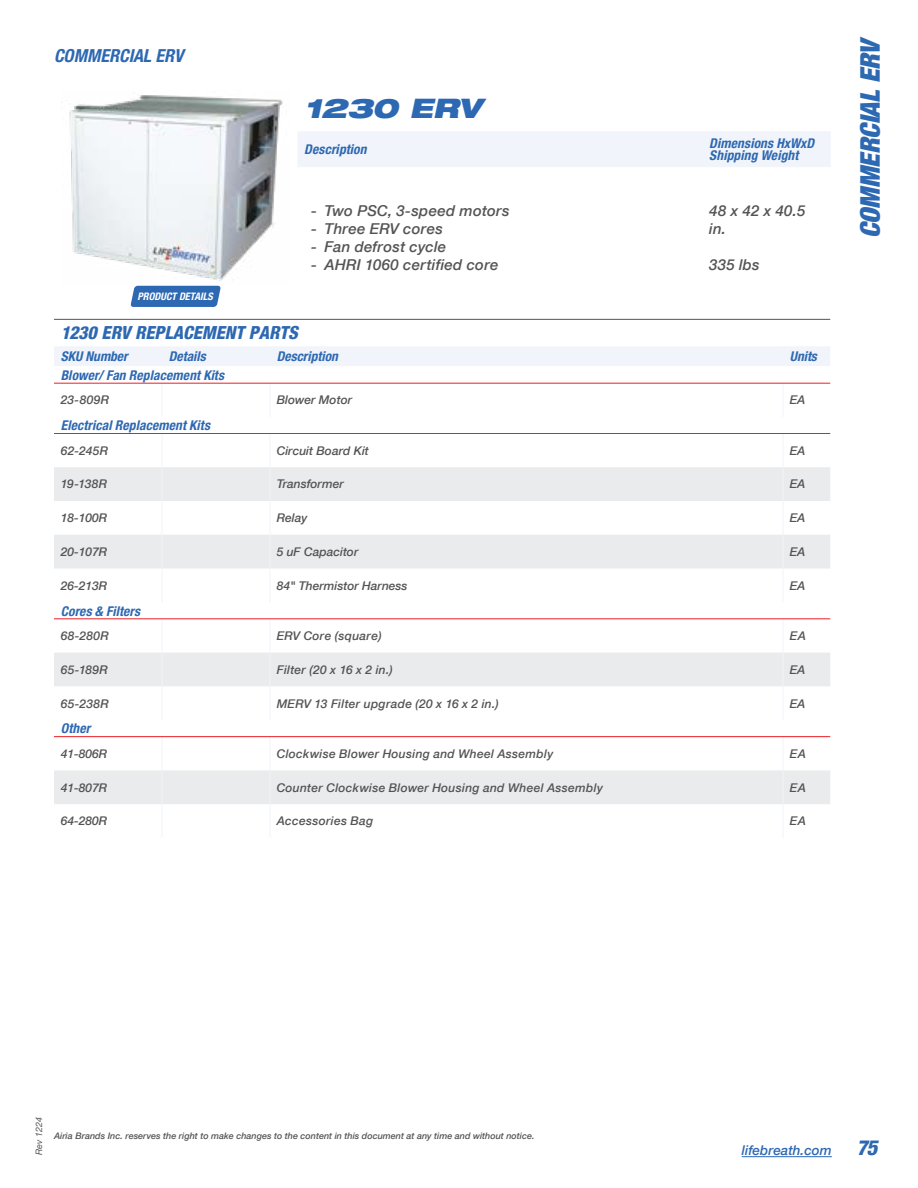
<style>
.page{position:relative;width:918px;height:1188px;background:#fff}
.page>*{position:absolute;margin:0;border:0;box-sizing:border-box;transform-origin:0 0}
.t1{font:27px "Helvetica Neue LTW06 97 Blk Cn Obl";color:#2d68b2}
.t2{font:27px "Helvetica Neue LTW06 93 Blk Ext Obl";letter-spacing:-.015em;color:#2d68b2}
.t3{font:18px "Helvetica Neue W01 87 Hv Cn Obl";color:#2d68b2}
.t4{font:18px "Helvetica Neue W01 77 Bd Cn Obl";color:#2d68b2}
.t5{font:15px/18px "Helvetica Neue W01 66 Medium It";letter-spacing:.015em;color:#545456}
.t6{font:13.5px/12.8px "Helvetica Neue W01 77 Bd Cn Obl";letter-spacing:.01em;color:#2d68b2}
.t7{font:13.5px "Helvetica Neue W01 66 Medium It";color:#2d68b2}
.t8{font:12px "Helvetica Neue W01 66 Medium It";letter-spacing:.02em;color:#545456}
.t9{font:12px "Helvetica Neue W01 66 Medium It";color:#545456}
.t10{font:10.35px "Helvetica Neue W01 77 Bd Cn Obl";color:#fff}
.t11{font:9px "Helvetica Neue W01 66 Medium It";color:#545456}
.t12{font:italic 9px "Helvetica Neue LT Std";color:#545456}
.s1{font-family:"Helvetica Neue W01 87 Hv Cn Obl";font-size:21px}
</style>
<div class="page">
<hr style="left:742px;top:1156px;width:90px;height:1px;background:#2d68b2">
<div style="left:298px;top:131px;width:533px;height:36px;background:#f1f4fa"></div>
<svg style="left:54px;top:467px;width:776px;height:337px"></svg>
<div style="left:54px;top:346px;width:776px;height:20px;background:#f1f4fa"></div>
<hr style="left:162px;top:383px;width:1px;height:34px;background:#f1f4fa">
<hr style="left:270px;top:383px;width:1px;height:34px;background:#f1f4fa">
<hr style="left:783px;top:383px;width:1px;height:34px;background:#f1f4fa">
<hr style="left:162px;top:434px;width:1px;height:33px;background:#f1f4fa">
<hr style="left:270px;top:434px;width:1px;height:33px;background:#f1f4fa">
<hr style="left:783px;top:434px;width:1px;height:33px;background:#f1f4fa">
<hr style="left:162px;top:467px;width:1px;height:34px;background:#f1f4fa">
<hr style="left:270px;top:467px;width:1px;height:34px;background:#f1f4fa">
<hr style="left:783px;top:467px;width:1px;height:34px;background:#f1f4fa">
<hr style="left:162px;top:501px;width:1px;height:34px;background:#f1f4fa">
<hr style="left:270px;top:501px;width:1px;height:34px;background:#f1f4fa">
<hr style="left:783px;top:501px;width:1px;height:34px;background:#f1f4fa">
<hr style="left:162px;top:535px;width:1px;height:34px;background:#f1f4fa">
<hr style="left:270px;top:535px;width:1px;height:34px;background:#f1f4fa">
<hr style="left:783px;top:535px;width:1px;height:34px;background:#f1f4fa">
<hr style="left:162px;top:569px;width:1px;height:33px;background:#f1f4fa">
<hr style="left:270px;top:569px;width:1px;height:33px;background:#f1f4fa">
<hr style="left:783px;top:569px;width:1px;height:33px;background:#f1f4fa">
<hr style="left:162px;top:619px;width:1px;height:34px;background:#f1f4fa">
<hr style="left:270px;top:619px;width:1px;height:34px;background:#f1f4fa">
<hr style="left:783px;top:619px;width:1px;height:34px;background:#f1f4fa">
<hr style="left:162px;top:653px;width:1px;height:33px;background:#f1f4fa">
<hr style="left:270px;top:653px;width:1px;height:33px;background:#f1f4fa">
<hr style="left:783px;top:653px;width:1px;height:33px;background:#f1f4fa">
<hr style="left:162px;top:686px;width:1px;height:34px;background:#f1f4fa">
<hr style="left:270px;top:686px;width:1px;height:34px;background:#f1f4fa">
<hr style="left:783px;top:686px;width:1px;height:34px;background:#f1f4fa">
<hr style="left:162px;top:737px;width:1px;height:33px;background:#f1f4fa">
<hr style="left:270px;top:737px;width:1px;height:33px;background:#f1f4fa">
<hr style="left:783px;top:737px;width:1px;height:33px;background:#f1f4fa">
<hr style="left:162px;top:770px;width:1px;height:34px;background:#f1f4fa">
<hr style="left:270px;top:770px;width:1px;height:34px;background:#f1f4fa">
<hr style="left:783px;top:770px;width:1px;height:34px;background:#f1f4fa">
<hr style="left:162px;top:804px;width:1px;height:34px;background:#f1f4fa">
<hr style="left:270px;top:804px;width:1px;height:34px;background:#f1f4fa">
<hr style="left:783px;top:804px;width:1px;height:34px;background:#f1f4fa">
<hr style="left:54px;top:736px;width:108px;height:1px;background:#ed1d24">
<hr style="left:162px;top:736px;width:108px;height:1px;background:#ed1d24">
<hr style="left:270px;top:736px;width:513px;height:1px;background:#ed1d24">
<hr style="left:783px;top:736px;width:47px;height:1px;background:#ed1d24">
<hr style="left:54px;top:619px;width:108px;height:1px;background:#ed1d24">
<hr style="left:162px;top:619px;width:108px;height:1px;background:#ed1d24">
<hr style="left:270px;top:619px;width:513px;height:1px;background:#ed1d24">
<hr style="left:783px;top:619px;width:47px;height:1px;background:#ed1d24">
<hr style="left:54px;top:433px;width:108px;height:1px;background:#ed1d24">
<hr style="left:162px;top:433px;width:108px;height:1px;background:#ed1d24">
<hr style="left:270px;top:433px;width:513px;height:1px;background:#ed1d24">
<hr style="left:783px;top:433px;width:47px;height:1px;background:#ed1d24">
<hr style="left:54px;top:383px;width:108px;height:1px;background:#ed1d24">
<hr style="left:162px;top:383px;width:108px;height:1px;background:#ed1d24">
<hr style="left:270px;top:383px;width:513px;height:1px;background:#ed1d24">
<hr style="left:783px;top:383px;width:47px;height:1px;background:#ed1d24">
<hr style="left:54px;top:319px;width:108px;height:1px;background:#545456">
<hr style="left:162px;top:319px;width:108px;height:1px;background:#545456">
<hr style="left:270px;top:319px;width:513px;height:1px;background:#545456">
<hr style="left:783px;top:319px;width:47px;height:1px;background:#545456">
<img style="left:69px;top:95px;width:214px;height:186px">
<svg style="left:131px;top:286px;width:90px;height:21px;background:#366fb5"></svg>
<h2 class="t4" style="left:54px;top:44px;width:131px">COMMERCIAL ERV</h2>
<p class="t10" style="left:138px;top:290px;width:77px">PRODUCT DETAILS</p>
<h1 class="t2" style="left:304px;top:91px;width:179px">1230 ERV</h1>
<p class="t6" style="left:304px;top:143px;width:64px">Description</p>
<p class="t6" style="left:709px;top:136px;width:106px">Dimensions HxWxD<br>Shipping Weight</p>
<p class="t5" style="left:311px;top:202px;width:200px">- Two PSC, 3-speed motors</p>
<p class="t5" style="left:311px;top:220px;width:133px">- Three ERV cores</p>
<p class="t5" style="left:311px;top:238px;width:137px">- Fan defrost cycle</p>
<p class="t5" style="left:311px;top:256px;width:189px">- AHRI 1060 certified core</p>
<p class="t5" style="left:709px;top:202px;width:98px">48 x 42 x 40.5 in.</p>
<p class="t5" style="left:709px;top:256px;width:52px">335 lbs</p>
<h2 class="t3" style="left:61px;top:322px;width:239px">1230 ERV REPLACEMENT PARTS</h2>
<p class="t6" style="left:61px;top:350px;width:68px">SKU Number</p>
<p class="t6" style="left:169px;top:350px;width:38px">Details</p>
<p class="t6" style="left:277px;top:350px;width:63px">Description</p>
<p class="t6" style="left:790px;top:350px;width:29px">Units</p>
<p class="t6" style="left:61px;top:369px;width:165px">Blower/ Fan Replacement Kits</p>
<p class="t8" style="left:61px;top:393px;width:50px">23-809R</p>
<p class="t9" style="left:277px;top:393px;width:77px">Blower Motor</p>
<p class="t8" style="left:790px;top:393px;width:17px">EA</p>
<p class="t6" style="left:61px;top:419px;width:151px">Electrical Replacement Kits</p>
<p class="t8" style="left:61px;top:443px;width:49px">62-245R</p>
<p class="t9" style="left:277px;top:443px;width:94px">Circuit Board Kit</p>
<p class="t8" style="left:790px;top:443px;width:17px">EA</p>
<p class="t8" style="left:61px;top:477px;width:48px">19-138R</p>
<p class="t9" style="left:277px;top:477px;width:69px">Transformer</p>
<p class="t8" style="left:790px;top:477px;width:17px">EA</p>
<p class="t8" style="left:61px;top:511px;width:48px">18-100R</p>
<p class="t8" style="left:277px;top:511px;width:32px">Relay</p>
<p class="t8" style="left:790px;top:511px;width:17px">EA</p>
<p class="t8" style="left:61px;top:544px;width:48px">20-107R</p>
<p class="t9" style="left:277px;top:544px;width:83px">5 uF Capacitor</p>
<p class="t8" style="left:790px;top:544px;width:17px">EA</p>
<p class="t8" style="left:61px;top:578px;width:48px">26-213R</p>
<p class="t9" style="left:277px;top:578px;width:132px">84" Thermistor Harness</p>
<p class="t8" style="left:790px;top:578px;width:17px">EA</p>
<p class="t6" style="left:61px;top:604px;width:81px">Cores &amp; Filters</p>
<p class="t8" style="left:61px;top:629px;width:50px">68-280R</p>
<p class="t8" style="left:277px;top:629px;width:106px">ERV Core (square)</p>
<p class="t8" style="left:790px;top:629px;width:18px">EA</p>
<p class="t8" style="left:61px;top:662px;width:49px">65-189R</p>
<p class="t8" style="left:277px;top:662px;width:118px">Filter (20 x 16 x 2 in.)</p>
<p class="t8" style="left:790px;top:662px;width:17px">EA</p>
<p class="t8" style="left:61px;top:696px;width:50px">65-238R</p>
<p class="t8" style="left:277px;top:696px;width:224px">MERV 13 Filter upgrade (20 x 16 x 2 in.)</p>
<p class="t8" style="left:790px;top:696px;width:17px">EA</p>
<p class="t6" style="left:61px;top:722px;width:31px">Other</p>
<p class="t8" style="left:61px;top:746px;width:48px">41-806R</p>
<p class="t8" style="left:277px;top:746px;width:278px">Clockwise Blower Housing and Wheel Assembly</p>
<p class="t8" style="left:790px;top:746px;width:18px">EA</p>
<p class="t8" style="left:61px;top:780px;width:48px">41-807R</p>
<p class="t8" style="left:277px;top:780px;width:328px">Counter Clockwise Blower Housing and Wheel Assembly</p>
<p class="t8" style="left:790px;top:780px;width:18px">EA</p>
<p class="t8" style="left:61px;top:814px;width:48px">64-280R</p>
<p class="t8" style="left:277px;top:814px;width:98px">Accessories Bag</p>
<p class="t8" style="left:790px;top:814px;width:18px">EA</p>
<h1 class="t1" style="left:854px;top:238px;width:204px;rotate:-90deg">COMMERCIAL ERV</h1>
<p class="t12" style="left:33px;top:1155px;width:39px;rotate:-90deg">Rev 1224</p>
<p class="t11" style="left:54px;top:1130px;width:482px">Airia Brands Inc. reserves the right to make changes to the content in this document at any time and without notice.</p>
<p class="t7" style="left:742px;top:1142px;width:137px">lifebreath.com <span class="s1">75</span></p>
</div>
